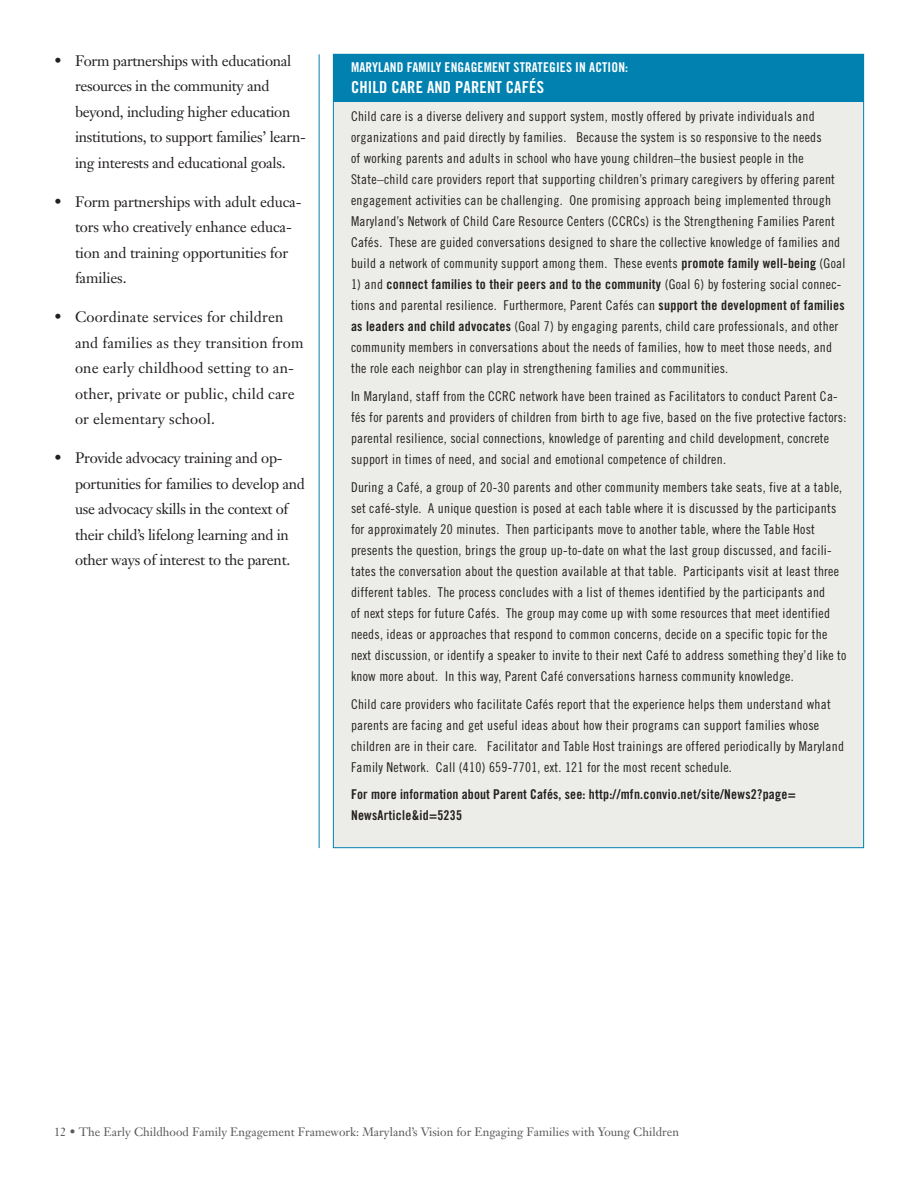
<style>
.page{position:relative;width:918px;height:1188px;background:#fff}
.page>*{position:absolute;margin:0;border:0;box-sizing:border-box;transform-origin:0 0}
.t1{font:16.5px "Trade Gothic Bold Cond Twenty";letter-spacing:.01em;color:#fff}
.t2{font:15px/25.5px "Janson Text";letter-spacing:-.02em;color:#231f20}
.t3{font:15px/25.5px "Janson Text";letter-spacing:.01em;color:#231f20}
.t4{font:13.5px/21px "Trade Gothic Cond Eighteen";letter-spacing:.02em;color:#231f20}
.t5{font:13.5px/21px "Trade Gothic Bold Cond Twenty";letter-spacing:.02em;color:#231f20}
.t6{font:13.5px "Trade Gothic Bold Cond Twenty";letter-spacing:.01em;color:#fff}
.t7{font:12px "Janson Text";color:#57585a}
.s1{font-family:"Trade Gothic Bold Cond Twenty"}
.s2{font-family:"Trade Gothic Cond Eighteen"}
</style>
<div class="page">
<hr style="left:319px;top:54px;width:1px;height:794px;background:#0081b0">
<div style="left:333px;top:54px;width:531px;height:794px;background:#ecece8;border:1px solid #0081b0"></div>
<div style="left:333px;top:54px;width:531px;height:48px;background:#0081b0"></div>
<p class="t2" style="left:75px;top:48px;width:233px;text-indent:-21px">• Form partnerships with educational resources in the community and beyond, including higher education institutions, to support families’ learn&shy;ing interests and educational goals.</p>
<p class="t2" style="left:75px;top:189px;width:228px;text-indent:-21px">• Form partnerships with adult educa&shy;tors who creatively enhance educa&shy;tion and training opportunities for families.</p>
<p class="t3" style="left:75px;top:304px;width:230px;text-indent:-21px">• Coordinate services for children and families as they transition from one early childhood setting to an&shy;other, private or public, child care or elementary school.</p>
<p class="t2" style="left:75px;top:445px;width:231px;text-indent:-21px">• Provide advocacy training and op&shy;portunities for families to develop and use advocacy skills in the context of their child’s lifelong learning and in other ways of interest to the parent.</p>
<p class="t6" style="left:351px;top:59px;width:279px">Maryland Family Engagement Strategies in Action:</p>
<p class="t1" style="left:351px;top:78px;width:194px">Child Care and Parent Cafés</p>
<p class="t4" style="left:351px;top:106px;width:496px">Child care is a diverse delivery and support system, mostly offered by private individuals and organizations and paid directly by families. Because the system is so responsive to the needs<br>of working parents and adults in school who have young children–the busiest people in the State–child care providers report that supporting children’s primary caregivers by offering parent engagement activities can be challenging. One promising approach being implemented through Maryland’s Network of Child Care Resource Centers (CCRCs) is the Strengthening Families Parent Cafés. These are guided conversations designed to share the collective knowledge of families and build a network of community support among them. These events <span class="s1">promote family well-being</span> (Goal</p>
<p class="t5" style="left:351px;top:274px;width:492px"><span class="s2">1) and</span> connect families to their peers and to the community <span class="s2">(Goal 6) by fostering social connec-</span></p>
<p class="t4" style="left:351px;top:295px;width:495px">tions and parental resilience. Furthermore, Parent Cafés can <span class="s1">support the development of families as leaders and child advocates</span> (Goal 7) by engaging parents, child care professionals, and other community members in conversations about the needs of families, how to meet those needs, and the role each neighbor can play in strengthening families and communities.</p>
<p class="t4" style="left:351px;top:386px;width:497px">In Maryland, staff from the CCRC network have been trained as Facilitators to conduct Parent Ca&shy;fés for parents and providers of children from birth to age five, based on the five protective factors: parental resilience, social connections, knowledge of parenting and child development, concrete support in times of need, and social and emotional competence of children.</p>
<p class="t4" style="left:351px;top:476px;width:497px">During a Café, a group of 20-30 parents and other community members take seats, five at a table, set café-style. A unique question is posed at each table where it is discussed by the participants for approximately 20 minutes. Then participants move to another table, where the Table Host presents the question, brings the group up-to-date on what the last group discussed, and facili&shy;tates the conversation about the question available at that table. Participants visit at least three different tables. The process concludes with a list of themes identified by the participants and<br>of next steps for future Cafés. The group may come up with some resources that meet identified needs, ideas or approaches that respond to common concerns, decide on a specific topic for the next discussion, or identify a speaker to invite to their next Café to address something they’d like to know more about. In this way, Parent Café conversations harness community knowledge.</p>
<p class="t4" style="left:351px;top:693px;width:495px">Child care providers who facilitate Cafés report that the experience helps them understand what parents are facing and get useful ideas about how their programs can support families whose children are in their care. Facilitator and Table Host trainings are offered periodically by Maryland Family Network. Call (410) 659-7701, ext. 121 for the most recent schedule.</p>
<p class="t5" style="left:351px;top:784px;width:446px">For more information about Parent Cafés, see: http://mfn.convio.net/site/News2?page=<br>NewsArticle&amp;id=5235</p>
<p class="t7" style="left:54px;top:1124px;width:627px">12 • The Early Childhood Family Engagement Framework: Maryland’s Vision for Engaging Families with Young Children</p>
</div>
